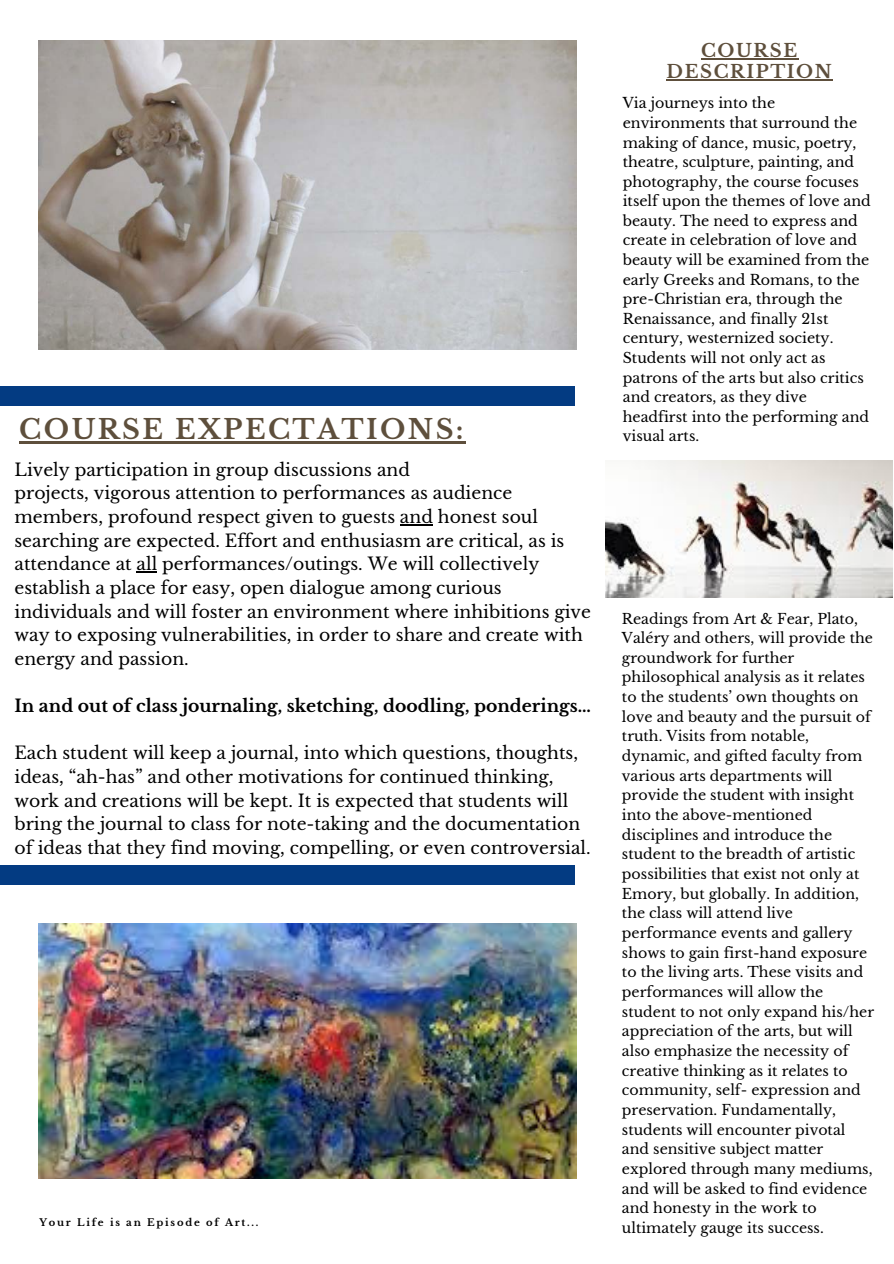
<style>
.page{position:relative;width:894px;height:1264px;background:#fff}
.page>*{position:absolute;margin:0;border:0;box-sizing:border-box;transform-origin:0 0}
.t1{font:700 26.85px "Libre Baskerville";letter-spacing:.09em;color:#5e4f3c}
.t2{font:700 18px/21.5px "Libre Baskerville";letter-spacing:.09em;color:#5e4f3c;text-align:center}
.t3{font:17.25px/23.7px "Libre Baskerville";color:#000}
.t4{font:700 17.25px "Libre Baskerville";color:#000}
.t5{font:14.25px/19.6px "Libre Baskerville";color:#000}
.t6{font:14.1px/19.6px "Libre Baskerville";color:#000}
.t7{font:700 9.9px "Libre Baskerville";letter-spacing:.18em;color:#000}
</style>
<div class="page">
<hr style="left:19px;top:441px;width:447px;height:2px;background:#5e4f3c">
<img style="left:38px;top:41px;width:538px;height:308px">
<img style="left:38px;top:923px;width:538px;height:255px">
<div style="left:0;top:865px;width:574px;height:19px;background:#033b82"></div>
<div style="left:0;top:387px;width:575px;height:19px;background:#033b82"></div>
<img style="left:605px;top:460px;width:287px;height:137px">
<hr style="left:701px;top:58px;width:97px;height:1px;background:#5e4f3c">
<hr style="left:666px;top:80px;width:167px;height:1px;background:#5e4f3c">
<hr style="left:400px;top:524px;width:33px;height:1px;background:#000">
<hr style="left:137px;top:571px;width:20px;height:2px;background:#000">
<p class="t1" style="left:19px;top:413px;width:445px">COURSE EXPECTATIONS:</p>
<p class="t3" style="left:14px;top:458px;width:578px">Lively participation in group discussions and<br>projects, vigorous attention to performances as audience members, profound respect given to guests and honest soul searching are expected. Effort and enthusiasm are critical, as is attendance at all performances/outings. We will collectively establish a place for easy, open dialogue among curious individuals and will foster an environment where inhibitions give way to exposing vulnerabilities, in order to share and create with energy and passion.</p>
<p class="t4" style="left:15px;top:695px;width:578px">In and out of class journaling, sketching, doodling, ponderings...</p>
<p class="t3" style="left:15px;top:741px;width:577px">Each student will keep a journal, into which questions, thoughts, ideas, “ah-has” and other motivations for continued thinking, work and creations will be kept. It is expected that students will bring the journal to class for note-taking and the documentation of ideas that they find moving, compelling, or even controversial.</p>
<p class="t7" style="left:39px;top:1215px;width:220px">Your Life is an Episode of Art...</p>
<p class="t2" style="left:666px;top:40px;width:167px">COURSE<br>DESCRIPTION</p>
<p class="t5" style="left:622px;top:93px;width:249px">Via journeys into the environments that surround the making of dance, music, poetry, theatre, sculpture, painting, and photography, the course focuses itself upon the themes of love and beauty. The need to express and create in celebration of love and beauty will be examined from the early Greeks and Romans, to the pre-Christian era, through the<br>Renaissance, and finally 21st century, westernized society.<br>Students will not only act as patrons of the arts but also critics and creators, as they dive headfirst into the performing and visual arts.</p>
<p class="t6" style="left:621px;top:608px;width:253px">Readings from Art &amp; Fear, Plato,<br>Valéry and others, will provide the groundwork for further philosophical analysis as it relates to the students’ own thoughts on love and beauty and the pursuit of truth. Visits from notable, dynamic, and gifted faculty from various arts departments will provide the student with insight into the above-mentioned disciplines and introduce the student to the breadth of artistic possibilities that exist not only at<br>Emory, but globally. In addition, the class will attend live performance events and gallery shows to gain first-hand exposure to the living arts. These visits and performances will allow the student to not only expand his/her appreciation of the arts, but will also emphasize the necessity of creative thinking as it relates to community, self- expression and preservation. Fundamentally, students will encounter pivotal and sensitive subject matter explored through many mediums, and will be asked to find evidence and honesty in the work to ultimately gauge its success.</p>
</div>
